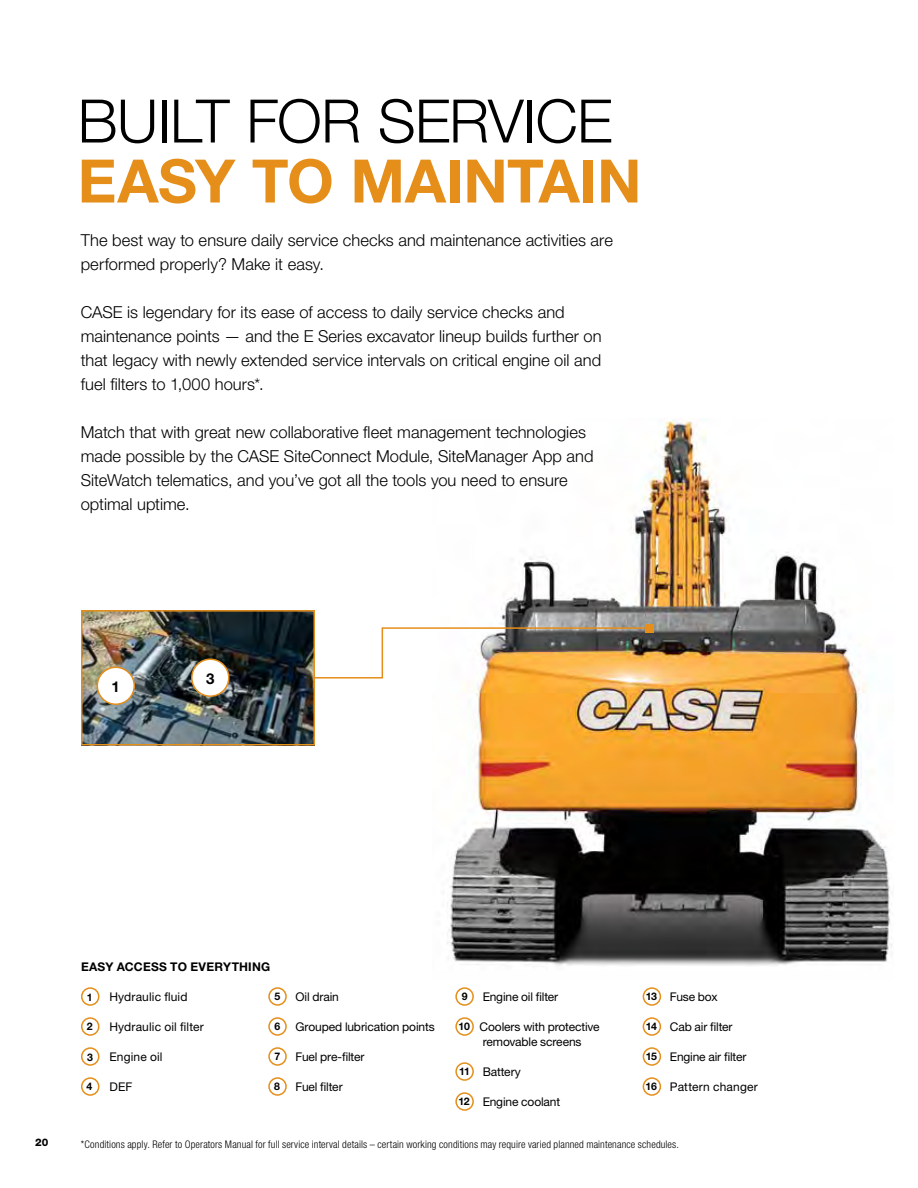
<style>
.page{position:relative;width:918px;height:1188px;background:#fff}
.page>*{position:absolute;margin:0;border:0;box-sizing:border-box;transform-origin:0 0}
.t1{font:300 60px "Helvetica Neue LT Std";letter-spacing:-.015em;color:#000}
.t2{font:700 60px "Helvetica Neue LT Std";letter-spacing:-.005em;color:#e58e1a}
.t3{font:300 16.5px/24px "Helvetica Neue LT Std";color:#000}
.t4{font:700 15px "Helvetica Neue LT Std";color:#000}
.t5{font:12px/15px "Helvetica Neue LT Std";letter-spacing:-.01em;color:#000;text-align:center}
.t6{font:12px "Helvetica Neue LT Std";letter-spacing:.01em;color:#000}
.t7{font:700 12px "Helvetica Neue LT Std";letter-spacing:.02em;color:#000}
.t8{font:12px "Helvetica Neue LT Std";letter-spacing:.015em;color:#000}
.t9{font:300 condensed 10.5px "Helvetica Neue LT Pro";letter-spacing:.01em;color:#000}
.t10{font:700 10.5px "Helvetica Neue LT Std";color:#000}
.t11{font:800 10.5px "Helvetica Neue LT Std";color:#000}
.s1{font-weight:700;font-size:10.5px}
</style>
<div class="page">
<img style="left:447px;top:418px;width:445px;height:548px">
<img style="left:84px;top:613px;width:228px;height:129px">
<div style="left:81px;top:610px;width:234px;height:135px;border:2px solid #e58e1a"></div>
<div style="left:97px;top:667px;width:37px;height:37px;background:#fff;border-radius:50%"></div>
<div style="left:97px;top:667px;width:38px;height:38px;border:2px solid #e58e1a;border-radius:50%"></div>
<div style="left:192px;top:659px;width:37px;height:37px;background:#fff;border-radius:50%"></div>
<div style="left:191px;top:658px;width:39px;height:39px;border:2px solid #e58e1a;border-radius:50%"></div>
<svg style="left:312px;top:627px;width:339px;height:52px"></svg>
<div style="left:645px;top:624px;width:9px;height:9px;background:#e58e1a"></div>
<div style="left:81px;top:987px;width:18px;height:19px;border:2px solid #e58e1a;border-radius:50%"></div>
<div style="left:81px;top:1017px;width:18px;height:19px;border:2px solid #e58e1a;border-radius:50%"></div>
<div style="left:81px;top:1047px;width:18px;height:19px;border:2px solid #e58e1a;border-radius:50%"></div>
<div style="left:81px;top:1077px;width:18px;height:19px;border:2px solid #e58e1a;border-radius:50%"></div>
<div style="left:268px;top:987px;width:19px;height:19px;border:2px solid #e58e1a;border-radius:50%"></div>
<div style="left:268px;top:1017px;width:19px;height:19px;border:2px solid #e58e1a;border-radius:50%"></div>
<div style="left:268px;top:1047px;width:19px;height:19px;border:2px solid #e58e1a;border-radius:50%"></div>
<div style="left:268px;top:1077px;width:19px;height:19px;border:2px solid #e58e1a;border-radius:50%"></div>
<div style="left:455px;top:987px;width:19px;height:19px;border:2px solid #e58e1a;border-radius:50%"></div>
<div style="left:455px;top:1017px;width:19px;height:19px;border:2px solid #e58e1a;border-radius:50%"></div>
<div style="left:455px;top:1062px;width:19px;height:19px;border:2px solid #e58e1a;border-radius:50%"></div>
<div style="left:455px;top:1092px;width:19px;height:19px;border:2px solid #e58e1a;border-radius:50%"></div>
<div style="left:643px;top:987px;width:18px;height:19px;border:2px solid #e58e1a;border-radius:50%"></div>
<div style="left:643px;top:1017px;width:18px;height:19px;border:2px solid #e58e1a;border-radius:50%"></div>
<div style="left:643px;top:1047px;width:18px;height:19px;border:2px solid #e58e1a;border-radius:50%"></div>
<div style="left:643px;top:1077px;width:18px;height:19px;border:2px solid #e58e1a;border-radius:50%"></div>
<h1 class="t1" style="left:78px;top:84px;width:536px">BUILT FOR SERVICE</h1>
<h1 class="t2" style="left:78px;top:144px;width:565px">EASY TO MAINTAIN</h1>
<p class="t3" style="left:81px;top:228px;width:534px">The best way to ensure daily service checks and maintenance activities are performed properly? Make it easy.</p>
<p class="t3" style="left:81px;top:300px;width:522px">CASE is legendary for its ease of access to daily service checks and maintenance points — and the E Series excavator lineup builds further on that legacy with newly extended service intervals on critical engine oil and fuel filters to 1,000 hours*.</p>
<p class="t3" style="left:81px;top:420px;width:514px">Match that with great new collaborative fleet management technologies made possible by the CASE SiteConnect Module, SiteManager App and SiteWatch telematics, and you’ve got all the tools you need to ensure optimal uptime.</p>
<p class="t4" style="left:112px;top:677px;width:10px">1</p>
<p class="t4" style="left:206px;top:669px;width:10px">3</p>
<p class="t11" style="left:35px;top:1136px;width:15px">20</p>
<p class="t7" style="left:81px;top:960px;width:191px">EASY ACCESS TO EVERYTHING</p>
<p class="t10" style="left:87px;top:990px;width:7px">1</p>
<p class="t6" style="left:109px;top:990px;width:80px">Hydraulic fluid</p>
<p class="t10" style="left:87px;top:1020px;width:7px">2</p>
<p class="t6" style="left:109px;top:1020px;width:96px">Hydraulic oil filter</p>
<p class="t10" style="left:87px;top:1050px;width:7px">3</p>
<p class="t6" style="left:109px;top:1050px;width:55px">Engine oil</p>
<p class="t10" style="left:87px;top:1080px;width:7px">4</p>
<p class="t5" style="left:109px;top:1079px;width:24px">DEF</p>
<p class="t10" style="left:275px;top:990px;width:7px">5</p>
<p class="t5" style="left:296px;top:989px;width:45px">Oil drain</p>
<p class="t10" style="left:274px;top:1020px;width:7px">6</p>
<p class="t5" style="left:296px;top:1019px;width:141px">Grouped lubrication points</p>
<p class="t10" style="left:275px;top:1050px;width:7px">7</p>
<p class="t5" style="left:296px;top:1049px;width:70px">Fuel pre-filter</p>
<p class="t10" style="left:274px;top:1080px;width:7px">8</p>
<p class="t5" style="left:296px;top:1079px;width:49px">Fuel filter</p>
<p class="t10" style="left:462px;top:990px;width:7px">9</p>
<p class="t5" style="left:483px;top:989px;width:77px">Engine oil filter</p>
<p class="t5" style="left:459px;top:1019px;width:143px"><span class="s1">10</span> Coolers with protective removable screens</p>
<p class="t5" style="left:459px;top:1064px;width:63px"><span class="s1">11</span> Battery</p>
<p class="t5" style="left:458px;top:1094px;width:103px"><span class="s1">12</span> Engine coolant</p>
<p class="t5" style="left:646px;top:989px;width:73px"><span class="s1">13</span> Fuse box</p>
<p class="t5" style="left:646px;top:1019px;width:88px"><span class="s1">14</span> Cab air filter</p>
<p class="t5" style="left:646px;top:1049px;width:102px"><span class="s1">15</span> Engine air filter</p>
<p class="t8" style="left:646px;top:1080px;width:114px"><span class="s1">16</span> Pattern changer</p>
<p class="t9" style="left:81px;top:1138px;width:600px">*Conditions apply. Refer to Operators Manual for full service interval details – certain working conditions may require varied planned maintenance schedules.</p>
</div>
